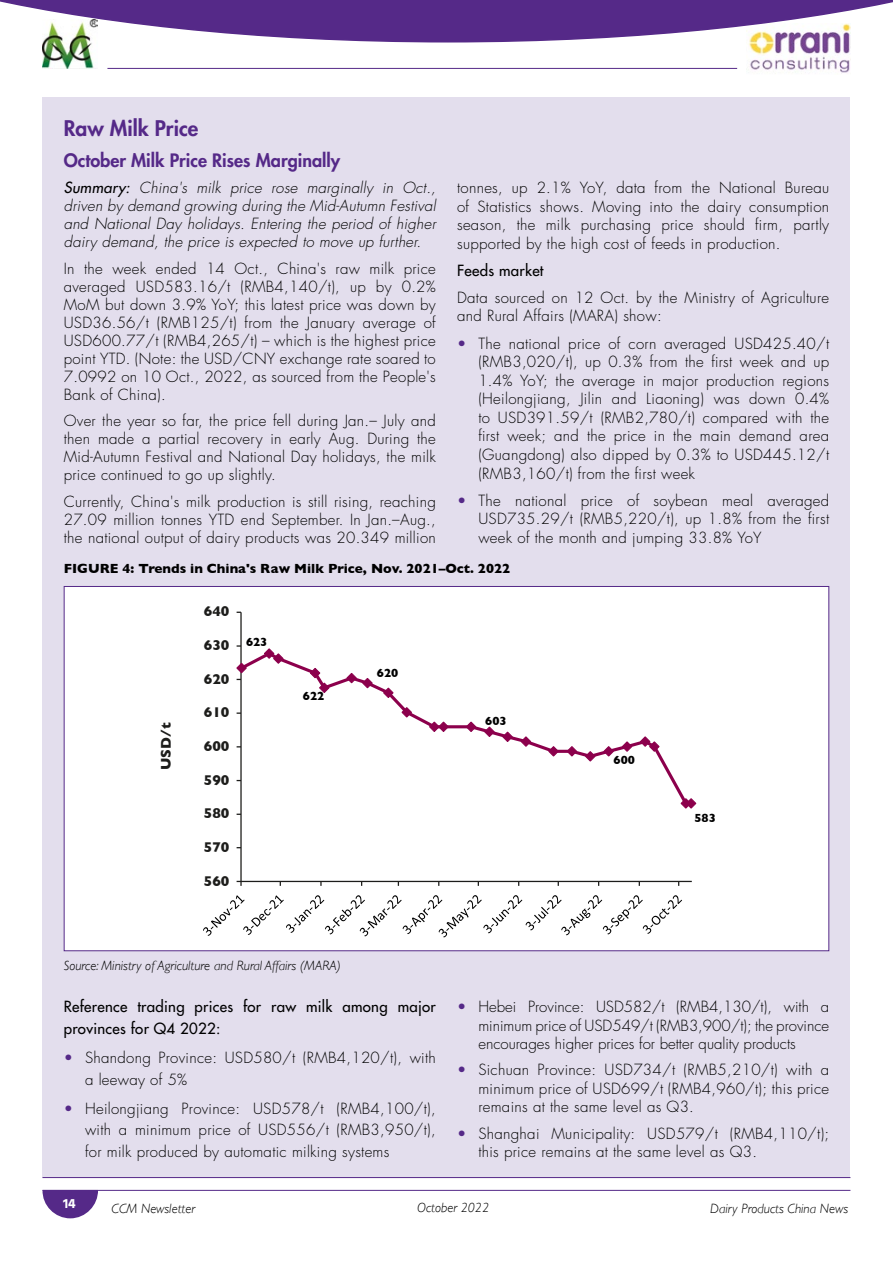
<style>
.page{position:relative;width:893px;height:1263px;background:#fff}
.page>*{position:absolute;margin:0;border:0;box-sizing:border-box;transform-origin:0 0}
.t1{font:800 21px "Futura Std";color:#552988}
.t2{font:800 18px "Futura Std";color:#552988}
.t3{font:300 15px/18.6px "Futura Std";letter-spacing:.02em;color:#000;text-align:justify}
.t4{font:italic 300 15px/18px "Futura Std";letter-spacing:.015em;color:#000;text-align:justify}
.t5{font:500 15px/21.1px "Futura Std";letter-spacing:.02em;color:#000}
.t6{font:700 14.4px "Gill Sans";color:#1d1d1b}
.t7{font:italic 300 13.5px "Gill Sans";color:#000}
.t8{font:700 13.5px "Gill Sans";color:#000}
.t9{font:700 13.5px "Hind";color:#fff}
.t10{font:700 12px "Gill Sans";color:#000}
.s1{font-weight:500}
.s2{color:#552988}
</style>
<div class="page">
<svg style="left:42px;top:1190px;width:56px;height:28px"></svg>
<hr style="left:43px;top:1190px;width:807px;height:1px;background:#552988">
<img style="left:749px;top:43px;width:101px;height:30px">
<svg style="left:0;top:0;width:893px;height:43px"></svg>
<hr style="left:107px;top:68px;width:630px;height:1px;background:#552988">
<img style="left:42px;top:19px;width:56px;height:50px">
<div style="left:43px;top:558px;width:807px;height:513px;background:#e3deed"></div>
<div style="left:43px;top:98px;width:807px;height:466px;background:#e3deed"></div>
<div style="left:64px;top:586px;width:765px;height:365px;background:#fff"></div>
<hr style="left:240px;top:612px;width:2px;height:269px;background:#1d1d1b">
<hr style="left:241px;top:881px;width:451px;height:1px;background:#1d1d1b">
<svg style="left:237px;top:881px;width:5px;height:5px"></svg>
<svg style="left:237px;top:650px;width:447px;height:157px"></svg>
<svg style="left:236px;top:662px;width:12px;height:18px"></svg>
<svg style="left:263px;top:648px;width:22px;height:17px"></svg>
<svg style="left:309px;top:667px;width:21px;height:27px"></svg>
<svg style="left:345px;top:672px;width:29px;height:17px"></svg>
<svg style="left:382px;top:687px;width:13px;height:12px"></svg>
<svg style="left:401px;top:706px;width:12px;height:12px"></svg>
<svg style="left:428px;top:721px;width:22px;height:12px"></svg>
<svg style="left:465px;top:721px;width:12px;height:12px"></svg>
<svg style="left:483px;top:726px;width:31px;height:17px"></svg>
<svg style="left:520px;top:735px;width:12px;height:13px"></svg>
<svg style="left:547px;top:745px;width:13px;height:12px"></svg>
<svg style="left:566px;top:745px;width:12px;height:12px"></svg>
<svg style="left:584px;top:750px;width:12px;height:12px"></svg>
<svg style="left:602px;top:745px;width:13px;height:12px"></svg>
<svg style="left:621px;top:740px;width:12px;height:13px"></svg>
<svg style="left:639px;top:735px;width:22px;height:18px"></svg>
<svg style="left:680px;top:797px;width:17px;height:12px"></svg>
<svg style="left:203px;top:895px;width:479px;height:42px"></svg>
<div style="left:43px;top:979px;width:807px;height:199px;background:#e3deed"></div>
<hr style="left:43px;top:1177px;width:807px;height:1px;background:#552988">
<h1 class="t1" style="left:64px;top:115px;width:136px">Raw Milk Price</h1>
<p class="t2" style="left:64px;top:148px;width:278px">October Milk Price Rises Marginally</p>
<p class="t4" style="left:64px;top:179px;width:374px"><span class="s1">Summary:</span> China's milk price rose marginally in Oct., driven by demand growing during the Mid-Autumn Festival and National Day holidays. Entering the period of higher dairy demand, the price is expected to move up further.</p>
<p class="t3" style="left:64px;top:259px;width:374px;line-height:18px">In the week ended 14 Oct., China's raw milk price averaged USD583.16/t (RMB4,140/t), up by 0.2% MoM but down 3.9% YoY; this latest price was down by USD36.56/t (RMB125/t) from the January average of USD600.77/t (RMB4,265/t) – which is the highest price point YTD. (Note: the USD/CNY exchange rate soared to 7.0992 on 10 Oct., 2022, as sourced from the People's Bank of China).</p>
<p class="t3" style="left:64px;top:412px;width:374px;line-height:18px">Over the year so far, the price fell during Jan.– July and then made a partial recovery in early Aug. During the Mid-Autumn Festival and National Day holidays, the milk price continued to go up slightly.</p>
<p class="t3" style="left:64px;top:492px;width:374px;line-height:18px">Currently, China's milk production is still rising, reaching 27.09 million tonnes YTD end September. In Jan.–Aug., the national output of dairy products was 20.349 million</p>
<p class="t3" style="left:457px;top:179px;width:374px">tonnes, up 2.1% YoY, data from the National Bureau of Statistics shows. Moving into the dairy consumption season, the milk purchasing price should firm, partly supported by the high cost of feeds in production.</p>
<p class="t5" style="left:457px;top:260px;width:88px">Feeds market</p>
<p class="t3" style="left:457px;top:289px;width:374px">Data sourced on 12 Oct. by the Ministry of Agriculture and Rural Affairs (MARA) show:</p>
<p class="t3" style="left:478px;top:334px;width:352px;text-indent:-21px"><span class="s2">•</span> The national price of corn averaged USD425.40/t (RMB3,020/t), up 0.3% from the first week and up 1.4% YoY; the average in major production regions (Heilongjiang, Jilin and Liaoning) was down 0.4% to USD391.59/t (RMB2,780/t) compared with the first week; and the price in the main demand area (Guangdong) also dipped by 0.3% to USD445.12/t (RMB3,160/t) from the first week</p>
<p class="t3" style="left:478px;top:491px;width:352px;text-indent:-21px"><span class="s2">•</span> The national price of soybean meal averaged USD735.29/t (RMB5,220/t), up 1.8% from the first week of the month and jumping 33.8% YoY</p>
<p class="t8" style="left:64px;top:558px;width:448px">FIGURE 4: Trends in China's Raw Milk Price, Nov. 2021–Oct. 2022</p>
<p class="t6" style="left:155px;top:770px;width:49px;rotate:-90deg">USD/t</p>
<p class="t6" style="left:204px;top:600px;width:27px">640</p>
<p class="t6" style="left:204px;top:634px;width:27px">630</p>
<p class="t6" style="left:204px;top:667px;width:27px">620</p>
<p class="t6" style="left:204px;top:701px;width:27px">610</p>
<p class="t6" style="left:204px;top:735px;width:27px">600</p>
<p class="t6" style="left:204px;top:768px;width:27px">590</p>
<p class="t6" style="left:204px;top:802px;width:27px">580</p>
<p class="t6" style="left:204px;top:836px;width:27px">570</p>
<p class="t6" style="left:204px;top:869px;width:27px">560</p>
<p class="t10" style="left:246px;top:633px;width:23px">623</p>
<p class="t10" style="left:303px;top:686px;width:23px">622</p>
<p class="t10" style="left:377px;top:664px;width:23px">620</p>
<p class="t10" style="left:485px;top:711px;width:23px">603</p>
<p class="t10" style="left:614px;top:750px;width:23px">600</p>
<p class="t10" style="left:694px;top:809px;width:23px">583</p>
<p class="t7" style="left:64px;top:958px;width:278px">Source: Ministry of Agriculture and Rural Affairs (MARA)</p>
<p class="t5" style="left:64px;top:996px;width:374px">Reference trading prices for raw milk among major provinces for Q4 2022:</p>
<p class="t3" style="left:85px;top:1048px;width:352px;line-height:21.1px;text-indent:-21px"><span class="s2">•</span> Shandong Province: USD580/t (RMB4,120/t), with a leeway of 5%</p>
<p class="t3" style="left:85px;top:1099px;width:352px;line-height:21.1px;text-indent:-21px"><span class="s2">•</span> Heilongjiang Province: USD578/t (RMB4,100/t), with a minimum price of USD556/t (RMB3,950/t), for milk produced by automatic milking systems</p>
<p class="t3" style="left:478px;top:998px;width:352px;line-height:18.1px;text-indent:-21px"><span class="s2">•</span> Hebei Province: USD582/t (RMB4,130/t), with a minimum price of USD549/t (RMB3,900/t); the province encourages higher prices for better quality products</p>
<p class="t3" style="left:478px;top:1061px;width:352px;line-height:18.1px;text-indent:-21px"><span class="s2">•</span> Sichuan Province: USD734/t (RMB5,210/t) with a minimum price of USD699/t (RMB4,960/t); this price remains at the same level as Q3.</p>
<p class="t3" style="left:478px;top:1124px;width:352px;line-height:18.1px;text-indent:-21px"><span class="s2">•</span> Shanghai Municipality: USD579/t (RMB4,110/t); this price remains at the same level as Q3.</p>
<p class="t9" style="left:63px;top:1195px;width:14px">14</p>
<p class="t7" style="left:112px;top:1201px;width:85px">CCM Newsletter</p>
<p class="t7" style="left:417px;top:1200px;width:73px">October 2022</p>
<p class="t7" style="left:710px;top:1201px;width:139px">Dairy Products China News</p>
</div>
